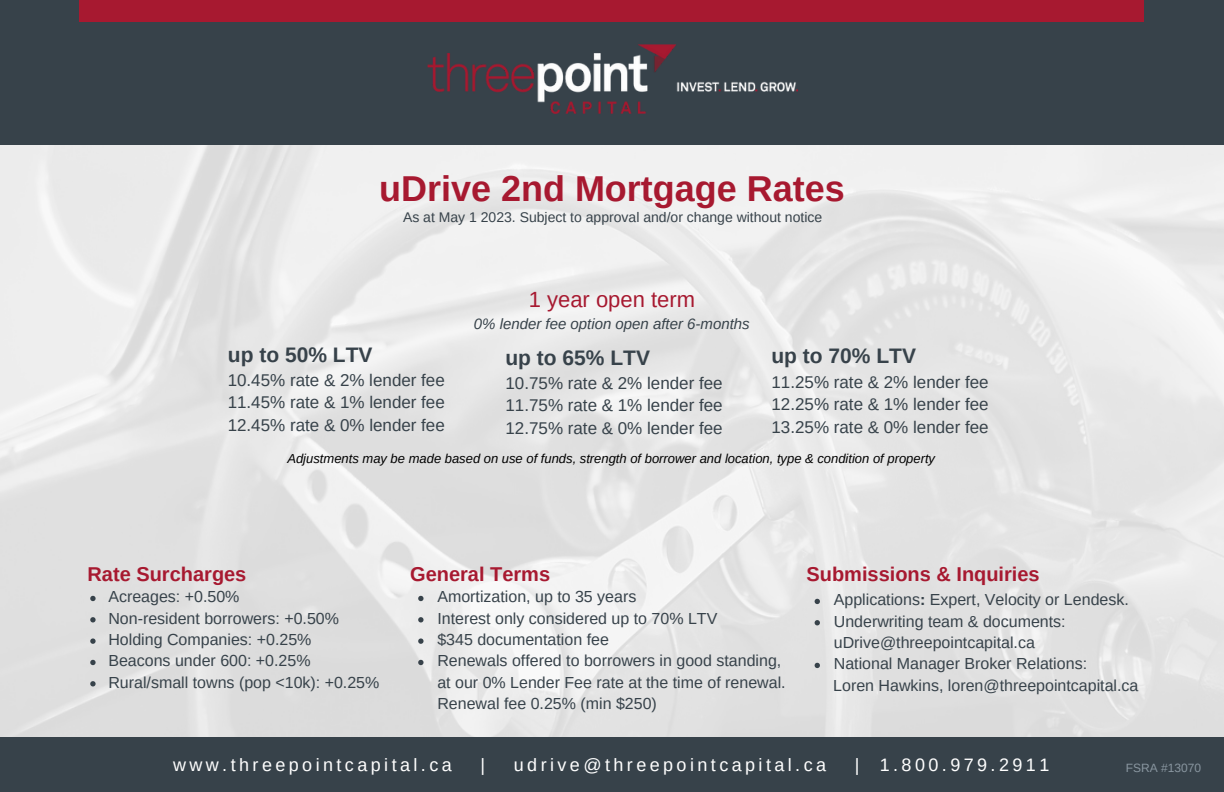
<style>
.page{position:relative;width:1224px;height:792px;background:#fff}
.page>*{position:absolute;margin:0;border:0;box-sizing:border-box;transform-origin:0 0}
.t1{font:700 36px "Arimo";color:#a71930}
.t2{font:22px "Arimo";color:#a71930}
.t3{font:700 21px "Arimo";color:#37424a}
.t4{font:700 20px "Arimo";color:#a71930}
.t5{font:18px "Arimo";letter-spacing:.19em;color:#fff}
.t6{font:17px/22.6px "Arimo";color:#37424a;text-align:justify}
.t7{font:16px/21.4px "Arimo";color:#37424a}
.t8{font:italic 15px "Arimo";color:#37424a}
.t9{font:14px "Arimo";color:#37424a}
.t10{font:italic 13px "Arimo";color:#000}
.t11{font:12px "Arimo";color:#8996a0}
.s1{font-weight:700}
</style>
<div class="page">
<img style="left:0;top:144px;width:1224px;height:594px">
<div style="left:0;top:738px;width:1224px;height:54px;background:#37424a"></div>
<div style="left:0;top:0;width:1224px;height:144px;background:#37424a"></div>
<img style="left:427px;top:45px;width:371px;height:69px">
<div style="left:79px;top:0;width:1065px;height:22px;background:#a71930"></div>
<svg style="left:418px;top:596px;width:6px;height:5px"></svg>
<svg style="left:418px;top:617px;width:6px;height:5px"></svg>
<svg style="left:418px;top:638px;width:6px;height:6px"></svg>
<svg style="left:418px;top:660px;width:6px;height:5px"></svg>
<svg style="left:815px;top:599px;width:5px;height:5px"></svg>
<svg style="left:815px;top:620px;width:5px;height:5px"></svg>
<svg style="left:815px;top:663px;width:5px;height:5px"></svg>
<svg style="left:90px;top:596px;width:6px;height:5px"></svg>
<svg style="left:90px;top:617px;width:6px;height:5px"></svg>
<svg style="left:90px;top:638px;width:6px;height:6px"></svg>
<svg style="left:90px;top:660px;width:6px;height:5px"></svg>
<svg style="left:90px;top:681px;width:6px;height:5px"></svg>
<h1 class="t1" style="left:379px;top:168px;width:467px">uDrive 2nd Mortgage Rates</h1>
<p class="t9" style="left:403px;top:209px;width:421px">As at May 1 2023. Subject to approval and/or change without notice</p>
<h3 class="t3" style="left:228px;top:343px;width:146px">up to 50% LTV</h3>
<p class="t6" style="left:228px;top:368px;width:219px">10.45% rate &amp; 2% lender fee 11.45% rate &amp; 1% lender fee 12.45% rate &amp; 0% lender fee</p>
<h2 class="t2" style="left:529px;top:287px;width:168px">1 year open term</h2>
<p class="t8" style="left:474px;top:316px;width:277px">0% lender fee option open after 6-months</p>
<h3 class="t3" style="left:506px;top:346px;width:146px">up to 65% LTV</h3>
<p class="t6" style="left:506px;top:371px;width:219px">10.75% rate &amp; 2% lender fee 11.75% rate &amp; 1% lender fee 12.75% rate &amp; 0% lender fee</p>
<h3 class="t3" style="left:771px;top:344px;width:146px">up to 70% LTV</h3>
<p class="t6" style="left:772px;top:371px;width:219px">11.25% rate &amp; 2% lender fee 12.25% rate &amp; 1% lender fee 13.25% rate &amp; 0% lender fee</p>
<p class="t4" style="left:88px;top:563px;width:160px">Rate Surcharges</p>
<p class="t10" style="left:287px;top:451px;width:649px">Adjustments may be made based on use of funds, strength of borrower and location, type &amp; condition of property</p>
<p class="t4" style="left:410px;top:563px;width:141px">General Terms</p>
<p class="t4" style="left:807px;top:563px;width:235px">Submissions &amp; Inquiries</p>
<p class="t7" style="left:108px;top:586px;width:273px">Acreages: +0.50%<br>Non-resident borrowers: +0.50%<br>Holding Companies: +0.25%<br>Beacons under 600: +0.25%<br>Rural/small towns (pop &lt;10k): +0.25%</p>
<p class="t7" style="left:437px;top:586px;width:350px">Amortization, up to 35 years<br>Interest only considered up to 70% LTV<br>$345 documentation fee<br>Renewals offered to borrowers in good standing, at our 0% Lender Fee rate at the time of renewal.<br>Renewal fee 0.25% (min $250)</p>
<p class="t7" style="left:834px;top:589px;width:297px">Applications<span class="s1">:</span> Expert, Velocity or Lendesk.<br>Underwriting team &amp; documents: uDrive@threepointcapital.ca<br>National Manager Broker Relations:</p>
<p class="t7" style="left:833px;top:675px;width:307px">Loren Hawkins, loren@threepointcapital.ca</p>
<p class="t5" style="left:173px;top:755px;width:280px">www.threepointcapital.ca</p>
<p class="t5" style="left:481px;top:755px;width:6px">|</p>
<p class="t5" style="left:514px;top:755px;width:314px">udrive@threepointcapital.ca</p>
<p class="t5" style="left:855px;top:755px;width:196px">| 1.800.979.2911</p>
<p class="t11" style="left:1126px;top:761px;width:77px">FSRA #13070</p>
</div>
